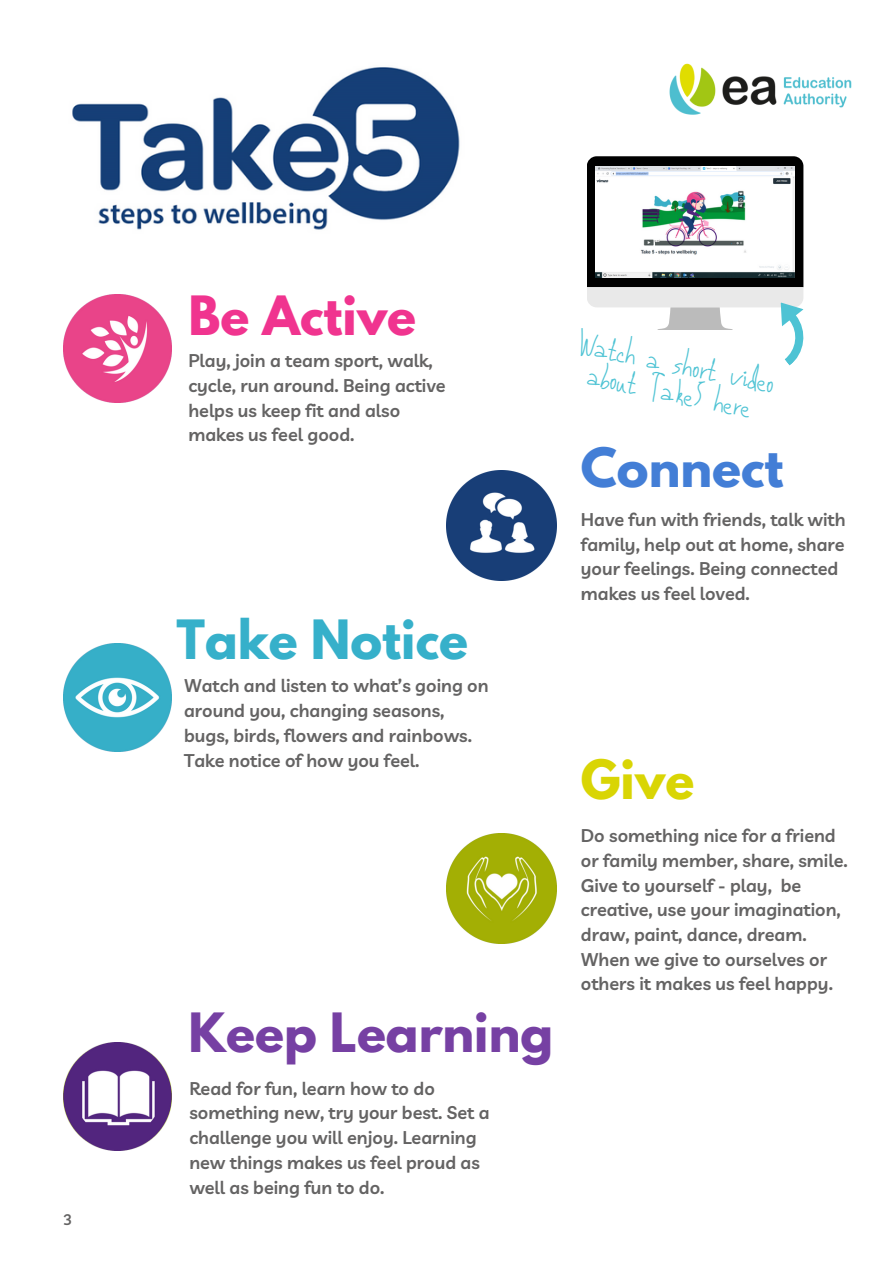
<style>
.page{position:relative;width:893px;height:1264px;background:#fff}
.page>*{position:absolute;margin:0;border:0;box-sizing:border-box;transform-origin:0 0}
.t1{font:700 48px "League Spartan";color:#7640a3}
.t2{font:700 48px "League Spartan";color:#36b0ca}
.t3{font:700 48px "League Spartan";color:#f0348f}
.t4{font:700 48px "League Spartan";color:#437ed6}
.t5{font:700 48px "League Spartan";color:#d9d504}
.t6{font:41.55px "Aka Acid GR Real Adult";color:#4ec3d4}
.t7{font:600 18px/24.8px "Livvic";color:#646363}
.t8{font:600 15px "Livvic";color:#646363}
</style>
<div class="page">
<img style="left:72px;top:67px;width:388px;height:163px">
<img style="left:669px;top:64px;width:183px;height:50px">
<img style="left:63px;top:643px;width:108px;height:108px">
<img style="left:446px;top:470px;width:110px;height:110px">
<img style="left:446px;top:833px;width:110px;height:110px">
<img style="left:63px;top:294px;width:108px;height:108px">
<img style="left:63px;top:1042px;width:108px;height:108px">
<svg style="left:587px;top:156px;width:217px;height:210px"></svg>
<p class="t8" style="left:63px;top:1209px;width:10px">3</p>
<p class="t3" style="left:188px;top:292px;width:229px">Be Active</p>
<p class="t7" style="left:188px;top:348px;width:259px">Play, join a team sport, walk, cycle, run around. Being active helps us keep fit and also makes us feel good.</p>
<p class="t2" style="left:176px;top:616px;width:293px">Take Notice</p>
<p class="t7" style="left:184px;top:673px;width:306px">Watch and listen to what’s going on around you, changing seasons, bugs, birds, flowers and rainbows.<br>Take notice of how you feel.</p>
<p class="t1" style="left:188px;top:1008px;width:366px">Keep Learning</p>
<p class="t7" style="left:189px;top:1075px;width:302px">Read for fun, learn how to do something new, try your best. Set a challenge you will enjoy. Learning new things makes us feel proud as well as being fun to do.</p>
<p class="t6" style="left:583px;top:320px;width:201px;rotate:12deg">Watch a short video</p>
<p class="t6" style="left:594px;top:352px;width:166px;rotate:12deg">about Take5 here</p>
<p class="t4" style="left:580px;top:444px;width:204px">Connect</p>
<p class="t7" style="left:580px;top:507px;width:266px">Have fun with friends, talk with family, help out at home, share your feelings. Being connected makes us feel loved.</p>
<p class="t5" style="left:580px;top:756px;width:115px">Give</p>
<p class="t7" style="left:580px;top:822px;width:268px">Do something nice for a friend or family member, share, smile.<br>Give to yourself - play, be creative, use your imagination, draw, paint, dance, dream.<br>When we give to ourselves or others it makes us feel happy.</p>
</div>
